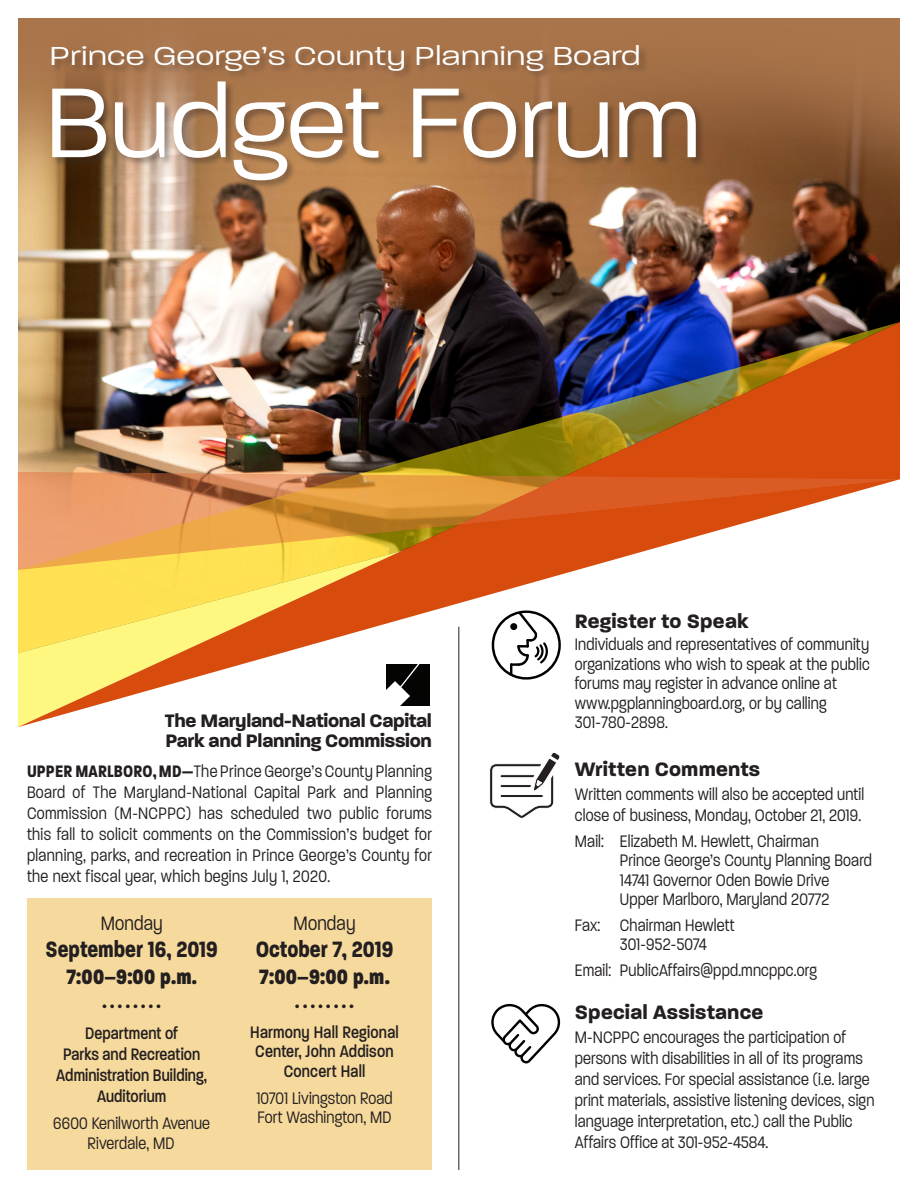
<style>
.page{position:relative;width:918px;height:1188px;background:#fff}
.page>*{position:absolute;margin:0;border:0;box-sizing:border-box;transform-origin:0 0}
.t1{font:300 107.1px "Paralucent";letter-spacing:.01em;color:#fff}
.t2{font:300 28.2px "Paralucent";letter-spacing:.02em;color:#fff;scale:1.2 1}
.t3{font:700 24px "Paralucent Cond";color:#231f20}
.t4{font:800 22.5px "Paralucent Cond";letter-spacing:.01em;color:#231f20}
.t5{font:700 21px "Paralucent";letter-spacing:.01em;color:#231f20}
.t6{font:300 21px "Paralucent Cond";letter-spacing:.01em;color:#231f20}
.t7{font:700 19.5px/19.5px "Paralucent";letter-spacing:-.015em;color:#231f20}
.t8{font:300 18px/21px "Paralucent Cond";letter-spacing:.01em;color:#231f20}
.t9{font:500 18px/21px "Paralucent Cond";color:#231f20;text-align:center}
.t10{font:semi-condensed 18px "Myriad Pro";color:#231f20}
.s1{font-weight:700}
</style>
<div class="page">
<img style="left:18px;top:18px;width:882px;height:304px">
<div style="left:52px;top:45px;width:653px;height:145px;background:#231f20;opacity:.35"></div>
<img style="left:18px;top:322px;width:882px;height:405px">
<svg style="left:18px;top:472px;width:882px;height:98px"></svg>
<hr style="left:459px;top:627px;width:1px;height:543px;background:#231f20">
<svg style="left:492px;top:611px;width:69px;height:69px"></svg>
<svg style="left:489px;top:752px;width:71px;height:67px"></svg>
<svg style="left:491px;top:1004px;width:69px;height:59px"></svg>
<img style="left:387px;top:665px;width:42px;height:41px">
<div style="left:27px;top:898px;width:405px;height:272px;background:#f6d99c"></div>
<p class="t2" style="left:50px;top:40px;width:494px">Prince George’s County Planning Board</p>
<p class="t1" style="left:46px;top:61px;width:656px">Budget Forum</p>
<p class="t7" style="left:165px;top:711px;width:269px">The Maryland-National Capital<br>Park and Planning Commission</p>
<p class="t8" style="left:27px;top:760px;width:407px;text-align:justify"><span class="s1">UPPER MARLBORO, MD—</span>The Prince George’s County Planning Board of The Maryland-National Capital Park and Planning Commission (M-NCPPC) has scheduled two public forums this fall to solicit comments on the Commission’s budget for planning, parks, and recreation in Prince George’s County for the next fiscal year, which begins July 1, 2020.</p>
<p class="t6" style="left:101px;top:911px;width:63px">Monday</p>
<p class="t3" style="left:46px;top:934px;width:174px">September 16, 2019</p>
<p class="t4" style="left:66px;top:963px;width:132px">7:00–9:00 p.m.</p>
<p class="t10" style="left:102px;top:994px;width:61px">• • • • • • • •</p>
<p class="t9" style="left:56px;top:1023px;width:152px">Department of<br>Parks and Recreation<br>Administration Building,<br>Auditorium</p>
<p class="t8" style="left:53px;top:1114px;width:158px;line-height:19.5px;text-align:center">6600 Kenilworth Avenue<br>Riverdale, MD</p>
<p class="t6" style="left:294px;top:911px;width:63px">Monday</p>
<p class="t3" style="left:256px;top:934px;width:139px">October 7, 2019</p>
<p class="t4" style="left:259px;top:963px;width:132px">7:00–9:00 p.m.</p>
<p class="t10" style="left:295px;top:994px;width:61px">• • • • • • • •</p>
<p class="t9" style="left:250px;top:1022px;width:150px;line-height:19.5px">Harmony Hall Regional<br>Center, John Addison<br>Concert Hall</p>
<p class="t8" style="left:256px;top:1088px;width:138px;line-height:19.5px">10701 Livingston Road<br>Fort Washington, MD</p>
<p class="t5" style="left:575px;top:608px;width:175px">Register to Speak</p>
<p class="t8" style="left:575px;top:635px;width:297px;line-height:19.5px">Individuals and representatives of community organizations who wish to speak at the public forums may register in advance online at www.pgplanningboard.org, or by calling 301-780-2898.</p>
<p class="t5" style="left:575px;top:757px;width:187px">Written Comments</p>
<p class="t8" style="left:575px;top:784px;width:291px">Written comments will also be accepted until close of business, Monday, October 21, 2019.</p>
<p class="t8" style="left:575px;top:830px;width:245px">Mail: Elizabeth M. Hewlett, Chairman</p>
<p class="t8" style="left:620px;top:850px;width:254px">Prince George’s County Planning Board</p>
<p class="t8" style="left:620px;top:870px;width:211px;line-height:19.5px">14741 Governor Oden Bowie Drive<br>Upper Marlboro, Maryland 20772</p>
<p class="t8" style="left:575px;top:914px;width:161px">Fax: Chairman Hewlett</p>
<p class="t8" style="left:620px;top:934px;width:89px">301-952-5074</p>
<p class="t8" style="left:575px;top:959px;width:244px">Email: PublicAffairs@ppd.mncppc.org</p>
<p class="t5" style="left:575px;top:999px;width:190px">Special Assistance</p>
<p class="t8" style="left:575px;top:1026px;width:301px">M-NCPPC encourages the participation of persons with disabilities in all of its programs and services. For special assistance (i.e. large print materials, assistive listening devices, sign language interpretation, etc.) call the Public Affairs Office at 301-952-4584.</p>
</div>
